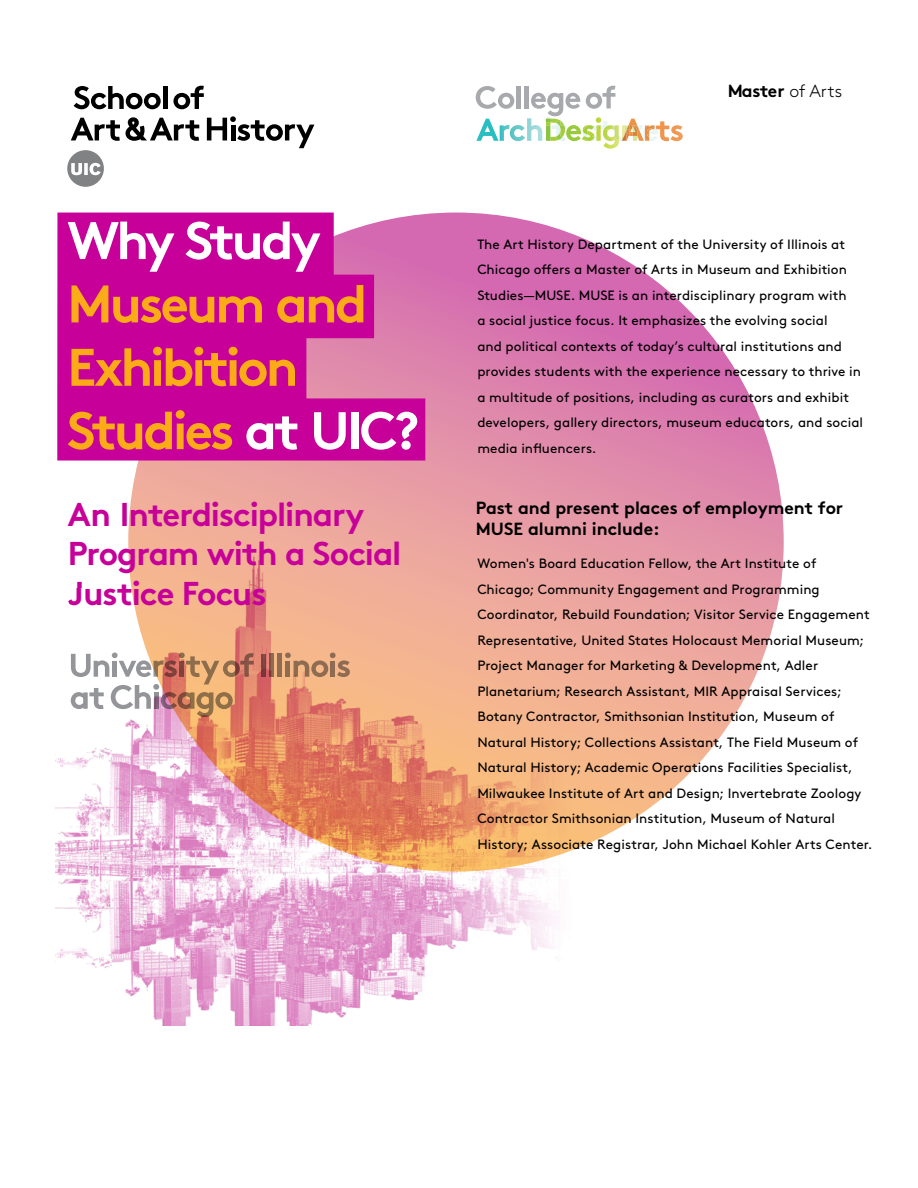
<style>
.page{position:relative;width:918px;height:1188px;background:#fff}
.page>*{position:absolute;margin:0;border:0;box-sizing:border-box;transform-origin:0 0}
.t1{font:700 52.8px/63.3px "Brown Pro";letter-spacing:-.055em;color:#fbab17}
.t2{font:700 52.8px "Brown Pro";letter-spacing:-.06em;color:#fff}
.t3{font:700 33px/39.6px "Brown Pro";letter-spacing:-.035em;color:#c60098}
.t4{font:700 17.55px/21.1px "Brown Pro";color:#000}
.t5{font:13.5px/25.5px "Brown Pro";letter-spacing:.005em;color:#000}
.s1{color:#fff}
.s2{font-weight:300}
</style>
<div class="page">
<svg style="left:128px;top:213px;width:656px;height:659px;background:#dd81ab"></svg>
<img style="left:55px;top:504px;width:682px;height:521px">
<svg style="left:74px;top:86px;width:87px;height:23px"></svg>
<hr style="left:163px;top:86px;width:4px;height:23px;background:#000">
<svg style="left:173px;top:86px;width:31px;height:23px"></svg>
<svg style="left:71px;top:118px;width:49px;height:23px"></svg>
<svg style="left:126px;top:117px;width:73px;height:24px"></svg>
<svg style="left:207px;top:116px;width:107px;height:32px"></svg>
<svg style="left:67px;top:150px;width:37px;height:37px"></svg>
<svg style="left:586px;top:86px;width:29px;height:23px"></svg>
<img style="left:671px;top:125px;width:12px;height:16px">
<img style="left:658px;top:121px;width:11px;height:20px">
<img style="left:603px;top:141px;width:16px;height:8px">
<svg style="left:476px;top:86px;width:104px;height:31px"></svg>
<img style="left:476px;top:117px;width:182px;height:24px">
<img style="left:510px;top:125px;width:15px;height:16px">
<img style="left:527px;top:118px;width:15px;height:23px">
<img style="left:603px;top:125px;width:16px;height:16px">
<img style="left:583px;top:125px;width:11px;height:16px">
<img style="left:566px;top:125px;width:15px;height:16px">
<svg style="left:637px;top:125px;width:2px;height:16px"></svg>
<img style="left:622px;top:125px;width:15px;height:16px">
<img style="left:596px;top:125px;width:5px;height:14px">
<img style="left:546px;top:119px;width:5px;height:22px">
<svg style="left:57px;top:213px;width:368px;height:248px;background:#ca179c"></svg>
<svg style="left:71px;top:653px;width:183px;height:64px"></svg>
<svg style="left:261px;top:654px;width:5px;height:23px"></svg>
<svg style="left:269px;top:653px;width:5px;height:24px"></svg>
<hr style="left:278px;top:653px;width:4px;height:24px;background:#8e6c50">
<svg style="left:285px;top:647px;width:65px;height:30px;background:#d29d76"></svg>
<h1 class="t2" style="left:67px;top:198px;width:255px">Why Study</h1>
<h1 class="t1" style="left:67px;top:267px;width:354px">Museum and<br>Exhibition<br>Studies <span class="s1">at UIC?</span></h1>
<h2 class="t3" style="left:68px;top:491px;width:335px">An Interdisciplinary<br>Program with a Social<br>Justice Focus</h2>
<p class="t4" style="left:727px;top:79px;width:117px">Master <span class="s2">of Arts</span></p>
<p class="t5" style="left:477px;top:230px;width:387px">The Art History Department of the University of Illinois at Chicago offers a Master of Arts in Museum and Exhibition Studies—MUSE. MUSE is an interdisciplinary program with<br>a social justice focus. It emphasizes the evolving social<br>and political contexts of today’s cultural institutions and provides students with the experience necessary to thrive in a multitude of positions, including as curators and exhibit developers, gallery directors, museum educators, and social media influencers.</p>
<p class="t4" style="left:476px;top:495px;width:369px">Past and present places of employment for<br>MUSE alumni include:</p>
<p class="t5" style="left:477px;top:550px;width:397px">Women's Board Education Fellow, the Art Institute of Chicago; Community Engagement and Programming Coordinator, Rebuild Foundation; Visitor Service Engagement Representative, United States Holocaust Memorial Museum; Project Manager for Marketing &amp; Development, Adler Planetarium; Research Assistant, MIR Appraisal Services; Botany Contractor, Smithsonian Institution, Museum of Natural History; Collections Assistant, The Field Museum of Natural History; Academic Operations Facilities Specialist, Milwaukee Institute of Art and Design; Invertebrate Zoology Contractor Smithsonian Institution, Museum of Natural History; Associate Registrar, John Michael Kohler Arts Center.</p>
</div>
